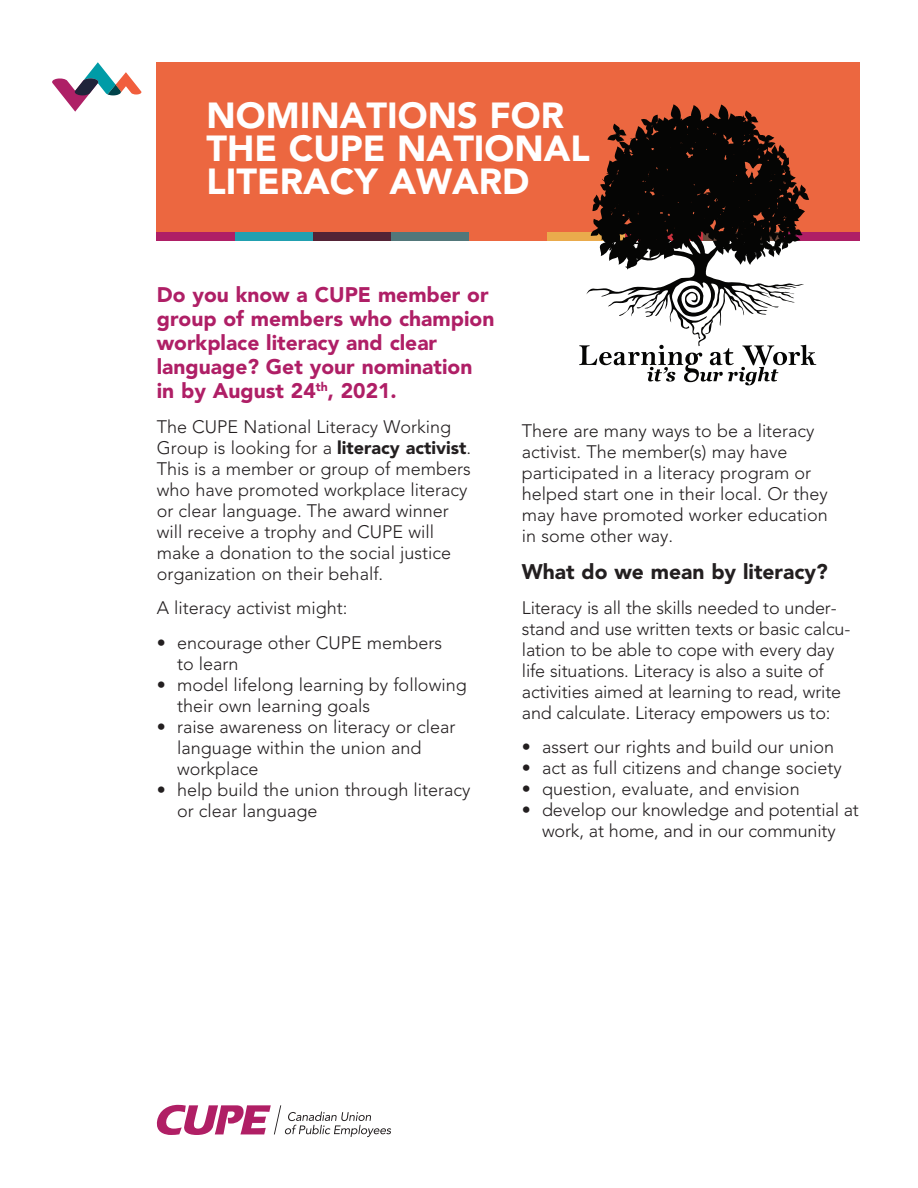
<style>
.page{position:relative;width:918px;height:1188px;background:#fff}
.page>*{position:absolute;margin:0;border:0;box-sizing:border-box;transform-origin:0 0}
.t1{font:900 36px/33px "Avenir";color:#fff}
.t2{font:900 21px/24px "Avenir";color:#af1f66}
.t3{font:900 21px "Avenir";color:#231f20}
.t4{font:300 18px/21px "Avenir";color:#231f20}
.s1{font-weight:900}
</style>
<div class="page">
<div style="left:157px;top:62px;width:703px;height:178px;background:#ec6740"></div>
<div style="left:157px;top:232px;width:78px;height:8px;background:#af1f66"></div>
<div style="left:782px;top:232px;width:78px;height:8px;background:#af1f66"></div>
<div style="left:235px;top:232px;width:78px;height:8px;background:#21a0b0"></div>
<div style="left:313px;top:232px;width:78px;height:8px;background:#532336"></div>
<div style="left:391px;top:232px;width:78px;height:8px;background:#52777a"></div>
<div style="left:547px;top:232px;width:79px;height:8px;background:#eaab4c"></div>
<svg style="left:579px;top:104px;width:237px;height:281px"></svg>
<svg style="left:156px;top:1105px;width:235px;height:32px"></svg>
<svg style="left:52px;top:62px;width:90px;height:50px"></svg>
<p class="t1" style="left:207px;top:99px;width:385px">NOMINATIONS FOR<br>THE CUPE NATIONAL<br>LITERACY AWARD</p>
<p class="t2" style="left:157px;top:283px;width:339px">Do you know a CUPE member or group of members who champion workplace literacy and clear language? Get your nomination in by August 24<sup>th</sup>, 2021.</p>
<p class="t4" style="left:157px;top:416px;width:316px">The CUPE National Literacy Working Group is looking for a <span class="s1">literacy activist</span>.<br>This is a member or group of members who have promoted workplace literacy or clear language. The award winner will receive a trophy and CUPE will make a donation to the social justice organization on their behalf.</p>
<p class="t4" style="left:157px;top:597px;width:192px">A literacy activist might:</p>
<p class="t4" style="left:177px;top:632px;width:267px;text-indent:-20px">• encourage other CUPE members to learn</p>
<p class="t4" style="left:177px;top:674px;width:291px;text-indent:-20px">• model lifelong learning by following their own learning goals</p>
<p class="t4" style="left:177px;top:716px;width:280px;text-indent:-20px">• raise awareness on literacy or clear language within the union and workplace</p>
<p class="t4" style="left:177px;top:779px;width:295px;text-indent:-20px">• help build the union through literacy or clear language</p>
<p class="t4" style="left:522px;top:420px;width:308px">There are many ways to be a literacy activist. The member(s) may have participated in a literacy program or helped start one in their local. Or they may have promoted worker education in some other way.</p>
<p class="t3" style="left:522px;top:559px;width:308px">What do we mean by literacy?</p>
<p class="t4" style="left:522px;top:597px;width:330px">Literacy is all the skills needed to under&shy;stand and use written texts or basic calcu&shy;lation to be able to cope with every day life situations. Literacy is also a suite of activities aimed at learning to read, write and calculate. Literacy empowers us to:</p>
<p class="t4" style="left:522px;top:737px;width:314px">• assert our rights and build our union</p>
<p class="t4" style="left:522px;top:758px;width:321px">• act as full citizens and change society</p>
<p class="t4" style="left:522px;top:779px;width:279px">• question, evaluate, and envision</p>
<p class="t4" style="left:522px;top:800px;width:339px;text-align:center">• develop our knowledge and potential at work, at home, and in our community</p>
</div>
